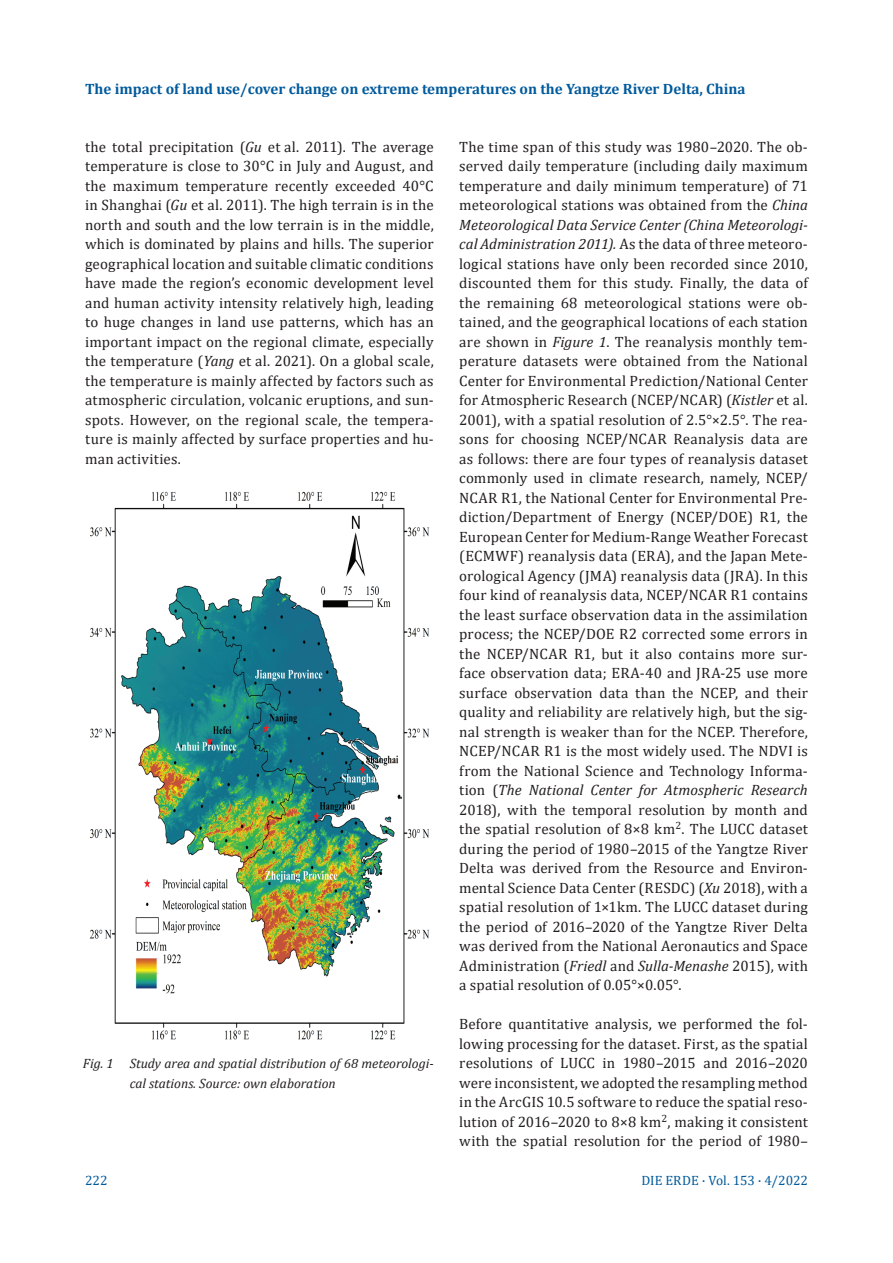
<style>
.page{position:relative;width:893px;height:1263px;background:#fff}
.page>*{position:absolute;margin:0;border:0;box-sizing:border-box;transform-origin:0 0}
.t1{font:15px/19.5px "Cambria";letter-spacing:.01em;color:#231f20;text-align:justify}
.t2{font:700 15px "Cambria";color:#015a9d}
.t3{font:italic 13.5px/19.5px "Cambria";color:#231f20}
.t4{font:13.5px "Cambria";letter-spacing:-.005em;color:#015a9d}
.s1{font-style:italic}
</style>
<div class="page">
<img style="left:89px;top:491px;width:341px;height:549px">
<p class="t2" style="left:85px;top:78px;width:662px">The impact of land use/cover change on extreme temperatures on the Yangtze River Delta, China</p>
<p class="t1" style="left:85px;top:137px;width:350px">the total precipitation (<span class="s1">Gu</span> et al. 2011). The average temperature is close to 30°C in July and August, and the maximum temperature recently exceeded 40°C in Shanghai (<span class="s1">Gu</span> et al. 2011). The high terrain is in the north and south and the low terrain is in the middle, which is dominated by plains and hills. The superior geographical location and suitable climatic conditions have made the region’s economic development level and human activity intensity relatively high, leading to huge changes in land use patterns, which has an important impact on the regional climate, especially the temperature (<span class="s1">Yang</span> et al. 2021). On a global scale, the temperature is mainly affected by factors such as atmospheric circulation, volcanic eruptions, and sun&shy;spots. However, on the regional scale, the tempera&shy;ture is mainly affected by surface properties and hu&shy;man activities.</p>
<p class="t1" style="left:459px;top:137px;width:350px">The time span of this study was 1980–2020. The ob&shy;served daily temperature (including daily maximum temperature and daily minimum temperature) of 71 meteorological stations was obtained from the <span class="s1">China Meteorological Data Service Center (China Meteorologi&shy;cal Administration 2011).</span> As the data of three meteoro&shy;logical stations have only been recorded since 2010, discounted them for this study. Finally, the data of the remaining 68 meteorological stations were ob&shy;tained, and the geographical locations of each station are shown in <span class="s1">Figure 1</span>. The reanalysis monthly tem&shy;perature datasets were obtained from the National Center for Environmental Prediction/National Center for Atmospheric Research (NCEP/NCAR) (<span class="s1">Kistler</span> et al.<br>2001), with a spatial resolution of 2.5°×2.5°. The rea&shy;sons for choosing NCEP/NCAR Reanalysis data are as follows: there are four types of reanalysis dataset commonly used in climate research, namely, NCEP/ NCAR R1, the National Center for Environmental Pre&shy;diction/Department of Energy (NCEP/DOE) R1, the European Center for Medium-Range Weather Forecast (ECMWF) reanalysis data (ERA), and the Japan Mete&shy;orological Agency (JMA) reanalysis data (JRA). In this four kind of reanalysis data, NCEP/NCAR R1 contains the least surface observation data in the assimilation process; the NCEP/DOE R2 corrected some errors in the NCEP/NCAR R1, but it also contains more sur&shy;face observation data; ERA-40 and JRA-25 use more surface observation data than the NCEP, and their quality and reliability are relatively high, but the sig&shy;nal strength is weaker than for the NCEP. Therefore, NCEP/NCAR R1 is the most widely used. The NDVI is from the National Science and Technology Informa&shy;tion (<span class="s1">The National Center for Atmospheric Research </span>2018), with the temporal resolution by month and the spatial resolution of 8×8 km<sup>2</sup>. The LUCC dataset during the period of 1980–2015 of the Yangtze River Delta was derived from the Resource and Environ&shy;mental Science Data Center (RESDC) (<span class="s1">Xu</span> 2018), with a spatial resolution of 1×1km. The LUCC dataset during the period of 2016–2020 of the Yangtze River Delta was derived from the National Aeronautics and Space Administration (<span class="s1">Friedl</span> and <span class="s1">Sulla-Menashe</span> 2015), with a spatial resolution of 0.05°×0.05°.</p>
<p class="t1" style="left:459px;top:1014px;width:350px">Before quantitative analysis, we performed the fol&shy;lowing processing for the dataset. First, as the spatial resolutions of LUCC in 1980–2015 and 2016–2020 were inconsistent, we adopted the resampling method in the ArcGIS 10.5 software to reduce the spatial reso&shy;lution of 2016–2020 to 8×8 km<sup>2</sup>, making it consistent with the spatial resolution for the period of 1980–</p>
<p class="t3" style="left:130px;top:1053px;width:306px;text-indent:-47px">Fig. 1 Study area and spatial distribution of 68 meteorologi&shy;cal stations. Source: own elaboration</p>
<p class="t4" style="left:85px;top:1172px;width:24px">222</p>
<p class="t4" style="left:641px;top:1172px;width:168px">DIE ERDE · Vol. 153 · 4/2022</p>
</div>
